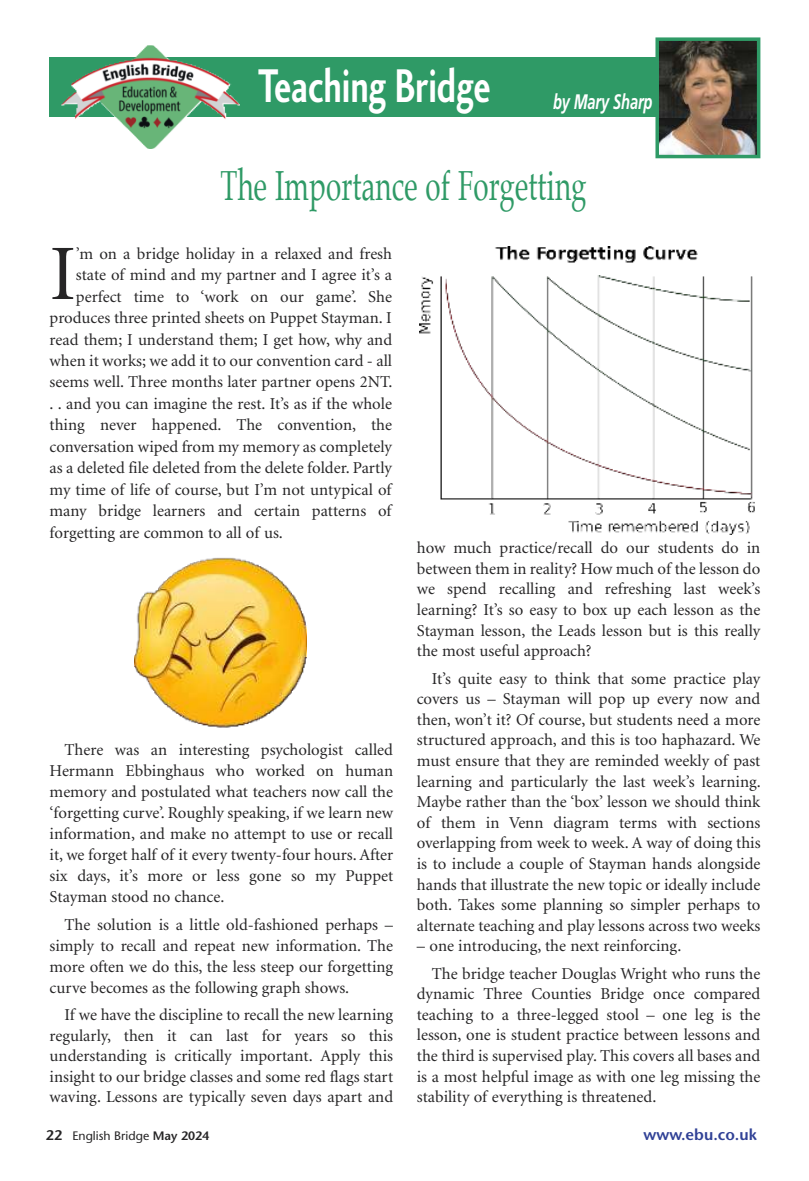
<style>
.page{position:relative;width:809px;height:1181px;background:#fff}
.page>*{position:absolute;margin:0;border:0;box-sizing:border-box;transform-origin:0 0}
.t1{font:78.58px "Minion";color:#262526}
.t2{font:49px "Charlotte Sans Bold Plain";color:#fff;scale:.7 1}
.t3{font:42px "Palatino";letter-spacing:.005em;color:#2f9a66;scale:.66 1}
.t4{font:italic 700 21px "Frutiger";letter-spacing:-.01em;color:#fff;scale:.7 1}
.t5{font:16.62px/20.7px "Minion";color:#262526;text-align:justify}
.t6{font:600 15.75px "Stone Sans Std";color:#304196}
.t7{font:500 12.25px "Stone Sans Std";color:#262526}
.s1{font-weight:600;font-size:14px}
.s2{font-weight:600}
</style>
<div class="page">
<div style="left:50px;top:58px;width:605px;height:58px;background:#2f9a66"></div>
<img style="left:660px;top:42px;width:95px;height:111px">
<div style="left:655px;top:37px;width:105px;height:121px;border:4px solid #2f9a66"></div>
<img style="left:61px;top:45px;width:178px;height:104px">
<img style="left:420px;top:247px;width:335px;height:288px">
<img style="left:135px;top:557px;width:172px;height:171px">
<h2 class="t2" style="left:258px;top:67px;width:334px">Teaching Bridge</h2>
<p class="t4" style="left:553px;top:93px;width:144px">by Mary Sharp</p>
<h3 class="t3" style="left:220px;top:168px;width:556px">The Importance of Forgetting</h3>
<h1 class="t1" style="left:50px;top:243px;width:28px">I</h1>
<p class="t5" style="left:76px;top:244px;width:318px">’m on a bridge holiday in a relaxed and fresh</p>
<p class="t5" style="left:76px;top:266px;width:318px">state of mind and my partner and I agree it’s a</p>
<p class="t5" style="left:76px;top:287px;width:317px">perfect time to ‘work on our game’. She</p>
<p class="t5" style="left:50px;top:309px;width:344px">produces three printed sheets on Puppet Stayman. I</p>
<p class="t5" style="left:50px;top:330px;width:344px">read them; I understand them; I get how, why and</p>
<p class="t5" style="left:50px;top:352px;width:344px">when it works; we add it to our convention card - all</p>
<p class="t5" style="left:50px;top:373px;width:344px">seems well. Three months later partner opens 2NT.</p>
<p class="t5" style="left:50px;top:394px;width:344px">. . and you can imagine the rest. It’s as if the whole</p>
<p class="t5" style="left:50px;top:416px;width:344px">thing never happened. The convention, the</p>
<p class="t5" style="left:50px;top:437px;width:344px">conversation wiped from my memory as completely</p>
<p class="t5" style="left:50px;top:459px;width:344px">as a deleted file deleted from the delete folder. Partly</p>
<p class="t5" style="left:50px;top:480px;width:343px">my time of life of course, but I’m not untypical of</p>
<p class="t5" style="left:50px;top:502px;width:343px">many bridge learners and certain patterns of</p>
<p class="t5" style="left:50px;top:523px;width:235px">forgetting are common to all of us.</p>
<p class="t5" style="left:50px;top:740px;width:345px;text-indent:15px">There was an interesting psychologist called Hermann Ebbinghaus who worked on human memory and postulated what teachers now call the ‘forgetting curve’. Roughly speaking, if we learn new information, and make no attempt to use or recall it, we forget half of it every twenty-four hours. After six days, it’s more or less gone so my Puppet Stayman stood no chance.</p>
<p class="t5" style="left:50px;top:915px;width:345px;text-indent:15px">The solution is a little old-fashioned perhaps – simply to recall and repeat new information. The more often we do this, the less steep our forgetting curve becomes as the following graph shows.</p>
<p class="t5" style="left:50px;top:1006px;width:345px;text-indent:15px">If we have the discipline to recall the new learning regularly, then it can last for years so this understanding is critically important. Apply this insight to our bridge classes and some red flags start waving. Lessons are typically seven days apart and</p>
<p class="t5" style="left:417px;top:539px;width:345px">how much practice/recall do our students do in between them in reality? How much of the lesson do we spend recalling and refreshing last week’s learning? It’s so easy to box up each lesson as the Stayman lesson, the Leads lesson but is this really the most useful approach?</p>
<p class="t5" style="left:417px;top:669px;width:345px;text-indent:15px">It’s quite easy to think that some practice play covers us – Stayman will pop up every now and then, won’t it? Of course, but students need a more structured approach, and this is too haphazard. We must ensure that they are reminded weekly of past learning and particularly the last week’s learning.<br>Maybe rather than the ‘box’ lesson we should think of them in Venn diagram terms with sections overlapping from week to week. A way of doing this is to include a couple of Stayman hands alongside hands that illustrate the new topic or ideally include both. Takes some planning so simpler perhaps to alternate teaching and play lessons across two weeks</p>
<p class="t5" style="left:432px;top:933px;width:330px;line-height:27.5px;text-indent:-15px">– one introducing, the next reinforcing.<br>The bridge teacher Douglas Wright who runs the</p>
<p class="t5" style="left:417px;top:985px;width:345px">dynamic Three Counties Bridge once compared teaching to a three-legged stool – one leg is the lesson, one is student practice between lessons and the third is supervised play. This covers all bases and is a most helpful image as with one leg missing the stability of everything is threatened.</p>
<p class="t7" style="left:46px;top:1130px;width:165px"><span class="s1">22</span> English Bridge <span class="s2">May 2024</span></p>
<p class="t6" style="left:643px;top:1128px;width:115px">www.ebu.co.uk</p>
</div>
